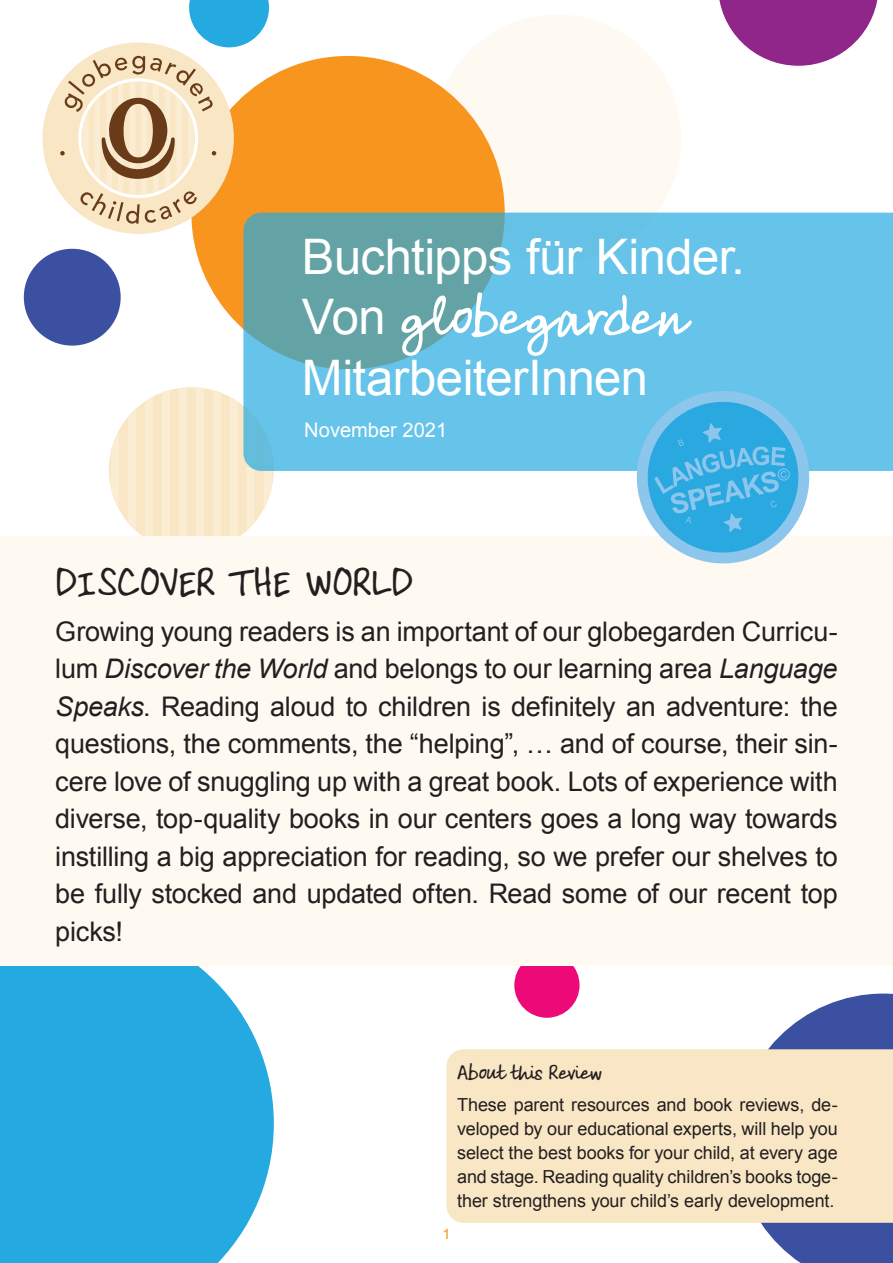
<style>
.page{position:relative;width:893px;height:1263px;background:#fff}
.page>*{position:absolute;margin:0;border:0;box-sizing:border-box;transform-origin:0 0}
.t1{font:700 55.2px "Claudias Hand Pro";letter-spacing:.015em;color:#fff}
.t2{font:49.05px "Arial";letter-spacing:-.01em;color:#fff}
.t3{font:700 40.5px "Claudias Hand Pro";letter-spacing:.02em;color:#231f20}
.t4{font:27px/37.5px "Arial";letter-spacing:-.01em;color:#231f20;text-align:justify}
.t5{font:700 21px "Claudias Hand Pro";letter-spacing:-.025em;color:#231f20}
.t6{font:20.1px "Arial";color:#fff}
.t7{font:18px/24px "Arial";letter-spacing:-.005em;color:#231f20;text-align:justify}
.t8{font:14.25px "Arial";color:#f7931d}
.s1{font-family:"Arial";font-weight:400;font-size:49.05px}
.s2{font-style:italic}
</style>
<div class="page">
<div style="left:434px;top:15px;width:247px;height:247px;background:#fef9f1;border-radius:50%"></div>
<div style="left:191px;top:56px;width:314px;height:313px;background:#f7951f;border-radius:50%"></div>
<svg style="left:761px;top:993px;width:132px;height:270px"></svg>
<div style="left:514px;top:952px;width:66px;height:66px;background:#ed0978;border-radius:50%"></div>
<div style="left:24px;top:249px;width:97px;height:97px;background:#3c50a1;border-radius:50%"></div>
<div style="left:109px;top:387px;width:165px;height:165px;background:#f9e6c4;border-radius:50%"></div>
<svg style="left:145px;top:397px;width:8px;height:139px"></svg>
<svg style="left:162px;top:390px;width:8px;height:146px"></svg>
<svg style="left:179px;top:387px;width:8px;height:149px"></svg>
<svg style="left:128px;top:408px;width:8px;height:123px"></svg>
<svg style="left:111px;top:430px;width:8px;height:79px"></svg>
<svg style="left:213px;top:390px;width:8px;height:146px"></svg>
<svg style="left:264px;top:471px;width:8px;height:37px"></svg>
<svg style="left:247px;top:471px;width:8px;height:60px"></svg>
<svg style="left:230px;top:397px;width:8px;height:139px"></svg>
<svg style="left:196px;top:387px;width:8px;height:149px"></svg>
<svg style="left:0;top:965px;width:274px;height:298px;background:#35b0e3"></svg>
<svg style="left:719px;top:0;width:159px;height:66px"></svg>
<svg style="left:189px;top:0;width:80px;height:47px"></svg>
<div style="left:0;top:536px;width:893px;height:429px;background:#fef9f1"></div>
<svg style="left:243px;top:213px;width:650px;height:258px;background:#65bbda"></svg>
<div style="left:43px;top:43px;width:191px;height:191px;background:#f9e6c4;border-radius:50%"></div>
<svg style="left:60px;top:56px;width:156px;height:168px"></svg>
<svg style="left:628px;top:382px;width:190px;height:182px;background:#6ac0e7"></svg>
<div style="left:446px;top:1049px;width:447px;height:174px;background:#f9e6c4"></div>
<h2 class="t2" style="left:302px;top:224px;width:444px">Buchtipps für Kinder.</h2>
<h1 class="t1" style="left:302px;top:283px;width:385px"><span class="s1">Von</span> globegarden</h1>
<h2 class="t2" style="left:302px;top:345px;width:348px">MitarbeiterInnen</h2>
<p class="t6" style="left:304px;top:416px;width:144px">November 2021</p>
<h3 class="t3" style="left:55px;top:557px;width:359px">DISCOVER THE WORLD</h3>
<p class="t4" style="left:55px;top:613px;width:784px">Growing young readers is an important of our globegarden Curricu&shy;lum <span class="s2">Discover the World</span> and belongs to our learning area <span class="s2">Language Speaks</span>. Reading aloud to children is definitely an adventure: the questions, the comments, the “helping”, … and of course, their sin&shy;cere love of snuggling up with a great book. Lots of experience with diverse, top-quality books in our centers goes a long way towards instilling a big appreciation for reading, so we prefer our shelves to be fully stocked and updated often. Read some of our recent top picks!</p>
<p class="t8" style="left:442px;top:1225px;width:9px">1</p>
<p class="t5" style="left:457px;top:1059px;width:146px">About this Review</p>
<p class="t7" style="left:457px;top:1093px;width:382px">These parent resources and book reviews, de&shy;veloped by our educational experts, will help you select the best books for your child, at every age and stage. Reading quality children’s books toge&shy;ther strengthens your child’s early development.</p>
</div>
